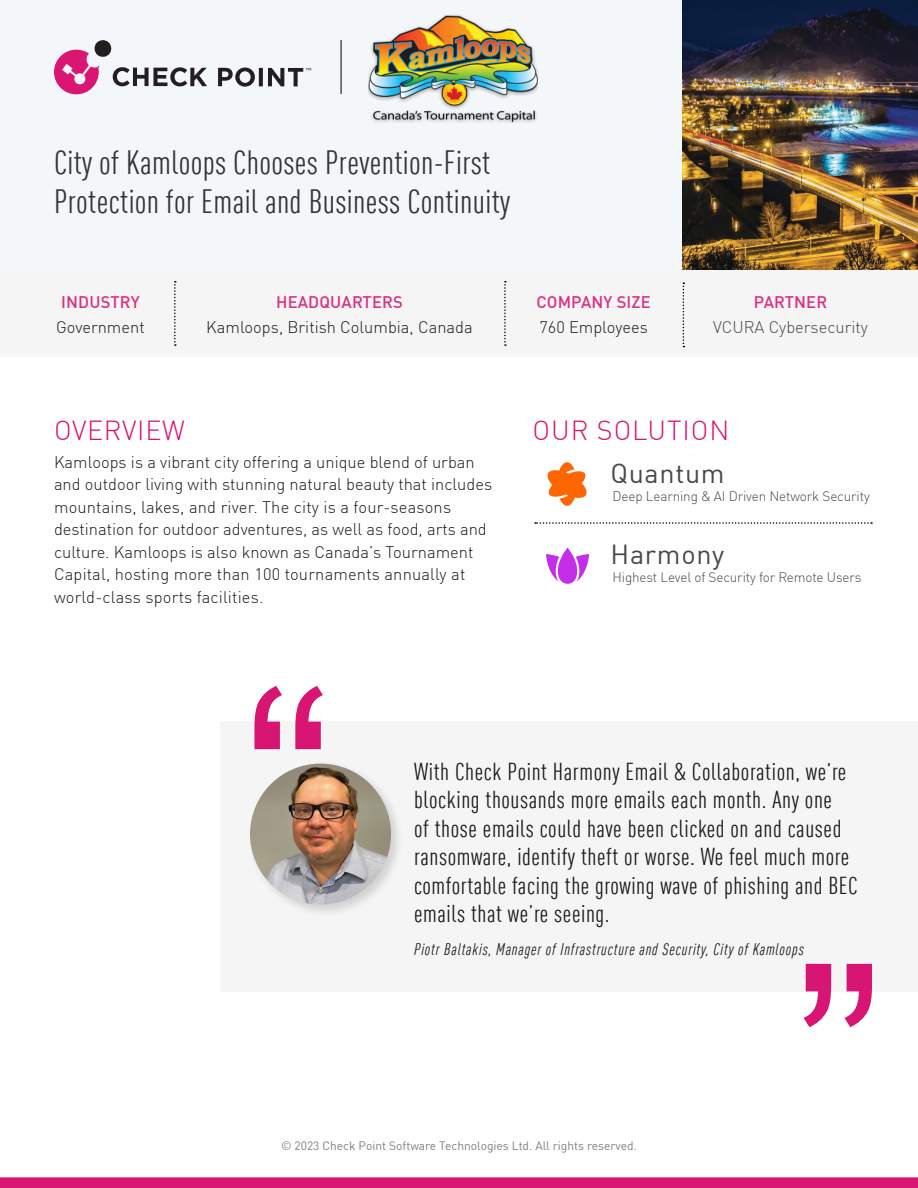
<style>
.page{position:relative;width:918px;height:1188px;background:#fff}
.page>*{position:absolute;margin:0;border:0;box-sizing:border-box;transform-origin:0 0}
.Header_1{font:condensed 33px/39px "DIN Pro";letter-spacing:.01em;color:#333535}
.t1{font:300 27px "DIN Pro";letter-spacing:.03em;color:#d81572}
.Body_Copy{font:27px "DIN Pro";letter-spacing:.025em;color:#474949}
.t2{font:condensed 24px/28.5px "DIN Pro";letter-spacing:.025em;color:#1a1a1a}
.Body_Copy-2{font:300 16.5px/22.5px "DIN Pro";color:#1a1a1a}
.Quote_credit{font:italic condensed 16.5px "DIN Pro";letter-spacing:.05em;color:#1a1a1a}
.Body_Copy-3{font:500 16.5px "DIN Pro";letter-spacing:.01em;color:#dc2d81}
.Body_Copy-4{font:300 16.5px "DIN Pro";color:#474747}
.Body_Copy-5{font:300 13.5px "DIN Pro";letter-spacing:-.01em;color:#474949}
.t3{font:12px "DIN Pro";color:#808080}
</style>
<div class="page">
<div style="left:0;top:270px;width:918px;height:87px;background:#f5f5f5"></div>
<div style="left:0;top:0;width:684px;height:270px;background:#f4f7f9"></div>
<img style="left:683px;top:0;width:235px;height:270px">
<svg style="left:0;top:1177px;width:918px;height:11px;background:#da1c76"></svg>
<svg style="left:174px;top:281px;width:2px;height:65px"></svg>
<svg style="left:504px;top:281px;width:2px;height:65px"></svg>
<svg style="left:683px;top:283px;width:1px;height:64px"></svg>
<svg style="left:547px;top:462px;width:40px;height:44px"></svg>
<svg style="left:546px;top:548px;width:43px;height:36px"></svg>
<div style="left:220px;top:721px;width:698px;height:270px;background:#f5f5f5"></div>
<svg style="left:254px;top:686px;width:69px;height:63px"></svg>
<svg style="left:804px;top:964px;width:68px;height:63px"></svg>
<div style="left:246px;top:760px;width:159px;height:158px;background:#000;opacity:.15"></div>
<img style="left:250px;top:764px;width:141px;height:141px;border-radius:71px">
<svg style="left:535px;top:522px;width:337px;height:2px"></svg>
<img style="left:368px;top:15px;width:169px;height:108px">
<svg style="left:54px;top:40px;width:288px;height:55px"></svg>
<p class="Header_1" style="left:54px;top:141px;width:458px">City of Kamloops Chooses Prevention-First<br>Protection for Email and Business Continuity</p>
<p class="Body_Copy-3" style="left:61px;top:289px;width:80px">INDUSTRY</p>
<p class="Body_Copy-2" style="left:56px;top:315px;width:90px">Government</p>
<p class="Body_Copy-3" style="left:276px;top:289px;width:128px">HEADQUARTERS</p>
<p class="Body_Copy-2" style="left:206px;top:315px;width:268px">Kamloops, British Columbia, Canada</p>
<p class="Body_Copy-3" style="left:536px;top:289px;width:116px">COMPANY SIZE</p>
<p class="Body_Copy-2" style="left:539px;top:315px;width:110px">760 Employees</p>
<p class="Body_Copy-3" style="left:754px;top:289px;width:75px">PARTNER</p>
<p class="Body_Copy-4" style="left:713px;top:314px;width:156px">VCURA Cybersecurity</p>
<p class="t1" style="left:54px;top:410px;width:132px">OVERVIEW</p>
<p class="Body_Copy-2" style="left:54px;top:450px;width:440px">Kamloops is a vibrant city offering a unique blend of urban and outdoor living with stunning natural beauty that includes mountains, lakes, and river. The city is a four-seasons destination for outdoor adventures, as well as food, arts and culture. Kamloops is also known as Canada’s Tournament Capital, hosting more than 100 tournaments annually at world-class sports facilities.</p>
<p class="t1" style="left:533px;top:410px;width:198px">OUR SOLUTION</p>
<p class="Body_Copy" style="left:611px;top:453px;width:116px">Quantum</p>
<p class="Body_Copy-5" style="left:613px;top:486px;width:259px">Deep Learning &amp; AI Driven Network Security</p>
<p class="Body_Copy" style="left:611px;top:534px;width:115px">Harmony</p>
<p class="Body_Copy-5" style="left:613px;top:567px;width:250px">Highest Level of Security for Remote Users</p>
<p class="t2" style="left:414px;top:756px;width:445px">With Check Point Harmony Email &amp; Collaboration, we’re blocking thousands more emails each month. Any one<br>of those emails could have been clicked on and caused ransomware, identify theft or worse. We feel much more comfortable facing the growing wave of phishing and BEC emails that we’re seeing.</p>
<p class="Quote_credit" style="left:414px;top:937px;width:391px">Piotr Baltakis, Manager of Infrastructure and Security, City of Kamloops</p>
<p class="t3" style="left:281px;top:1136px;width:357px">© 2023 Check Point Software Technologies Ltd. All rights reserved.</p>
</div>
